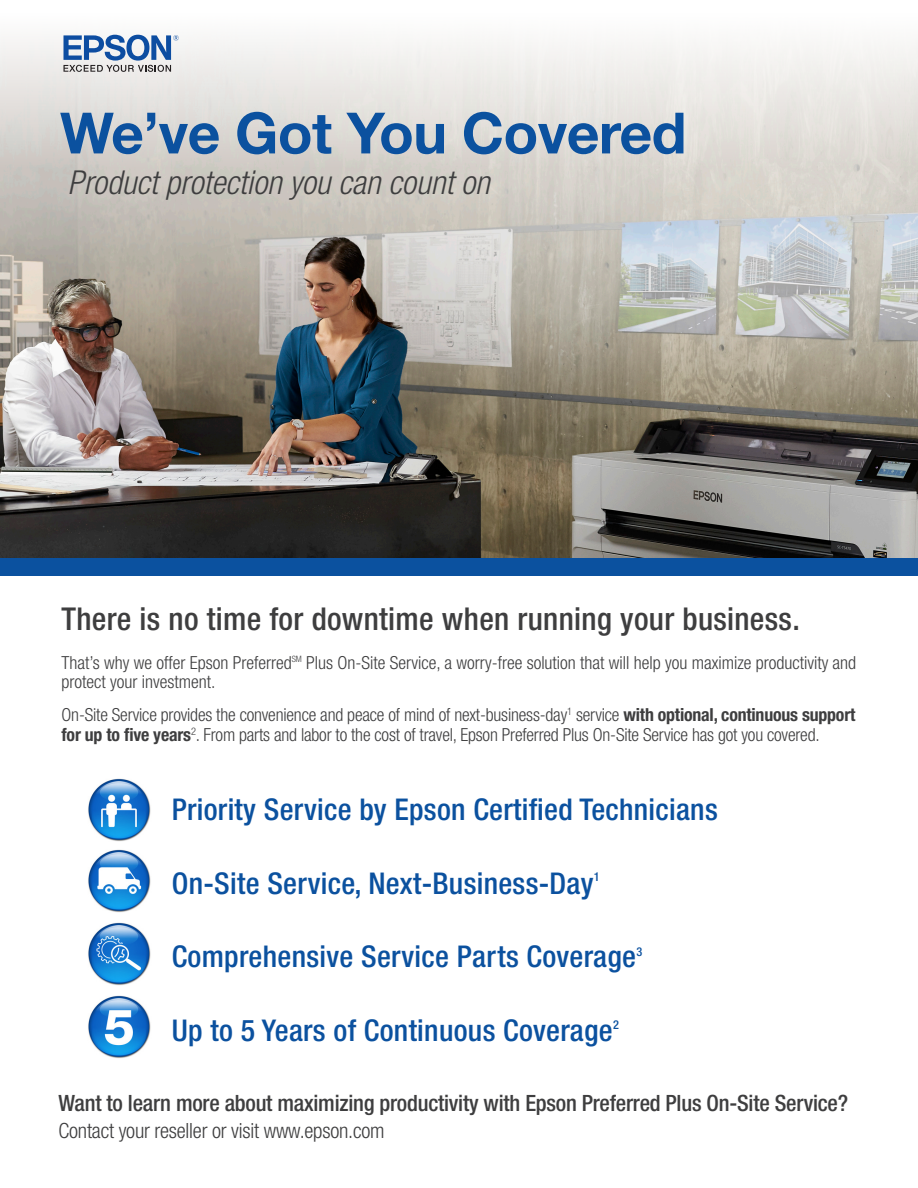
<style>
.page{position:relative;width:918px;height:1188px;background:#fff}
.page>*{position:absolute;margin:0;border:0;box-sizing:border-box;transform-origin:0 0}
.t1{font:700 57px "Helvetica Neue LT Std";letter-spacing:-.01em;color:#0b519f}
.t2{font:italic 300 condensed 33px "Helvetica Neue LT Std";color:#3e3e3f}
.t3{font:500 condensed 31.5px "Helvetica Neue LT Std";letter-spacing:.01em;color:#3e3e3f}
.t4{font:500 condensed 30px "Helvetica Neue LT Std";letter-spacing:.01em;color:#0b519f}
.t5{font:500 condensed 22.5px "Helvetica Neue LT Std";letter-spacing:-.01em;color:#3e3e3f}
.t6{font:300 condensed 21px "Helvetica Neue LT Std";letter-spacing:-.01em;color:#3e3e3f}
.t7{font:300 condensed 18px/19.5px "Helvetica Neue LT Std";letter-spacing:-.01em;color:#3e3e3f}
.t8{font:500 condensed 12.3px "Helvetica Neue LT Std";color:#0b519f}
.s1{font-weight:700}
</style>
<div class="page">
<img style="left:0;top:34px;width:918px;height:524px">
<img style="left:88px;top:778px;width:63px;height:63px">
<img style="left:88px;top:849px;width:63px;height:63px">
<img style="left:88px;top:922px;width:63px;height:63px">
<img style="left:88px;top:995px;width:63px;height:63px">
<svg style="left:63px;top:35px;width:116px;height:37px"></svg>
<div style="left:0;top:558px;width:918px;height:17px;background:#0b519f"></div>
<p class="t1" style="left:60px;top:98px;width:628px">We’ve Got You Covered</p>
<p class="t2" style="left:68px;top:163px;width:423px">Product protection you can count on</p>
<p class="t3" style="left:62px;top:600px;width:740px">There is no time for downtime when running your business.</p>
<p class="t7" style="left:62px;top:652px;width:796px">That’s why we offer Epson Preferred<sup>SM</sup> Plus On-Site Service, a worry-free solution that will help you maximize productivity and protect your investment.</p>
<p class="t7" style="left:62px;top:705px;width:795px">On-Site Service provides the convenience and peace of mind of next-business-day<sup>1</sup> service <span class="s1">with optional, continuous support for up to five years</span><sup>2</sup>. From parts and labor to the cost of travel, Epson Preferred Plus On-Site Service has got you covered.</p>
<p class="t4" style="left:172px;top:792px;width:548px">Priority Service by Epson Certified Technicians</p>
<p class="t4" style="left:172px;top:865px;width:423px">On-Site Service, Next-Business-Day</p>
<p class="t8" style="left:594px;top:869px;width:7px">1</p>
<p class="t4" style="left:172px;top:939px;width:466px">Comprehensive Service Parts Coverage</p>
<p class="t8" style="left:636px;top:944px;width:7px">3</p>
<p class="t4" style="left:172px;top:1012px;width:443px">Up to 5 Years of Continuous Coverage</p>
<p class="t8" style="left:613px;top:1018px;width:7px">2</p>
<p class="t5" style="left:59px;top:1089px;width:791px">Want to learn more about maximizing productivity with Epson Preferred Plus On-Site Service?</p>
<p class="t6" style="left:59px;top:1118px;width:327px">Contact your reseller or visit www.epson.com</p>
</div>
